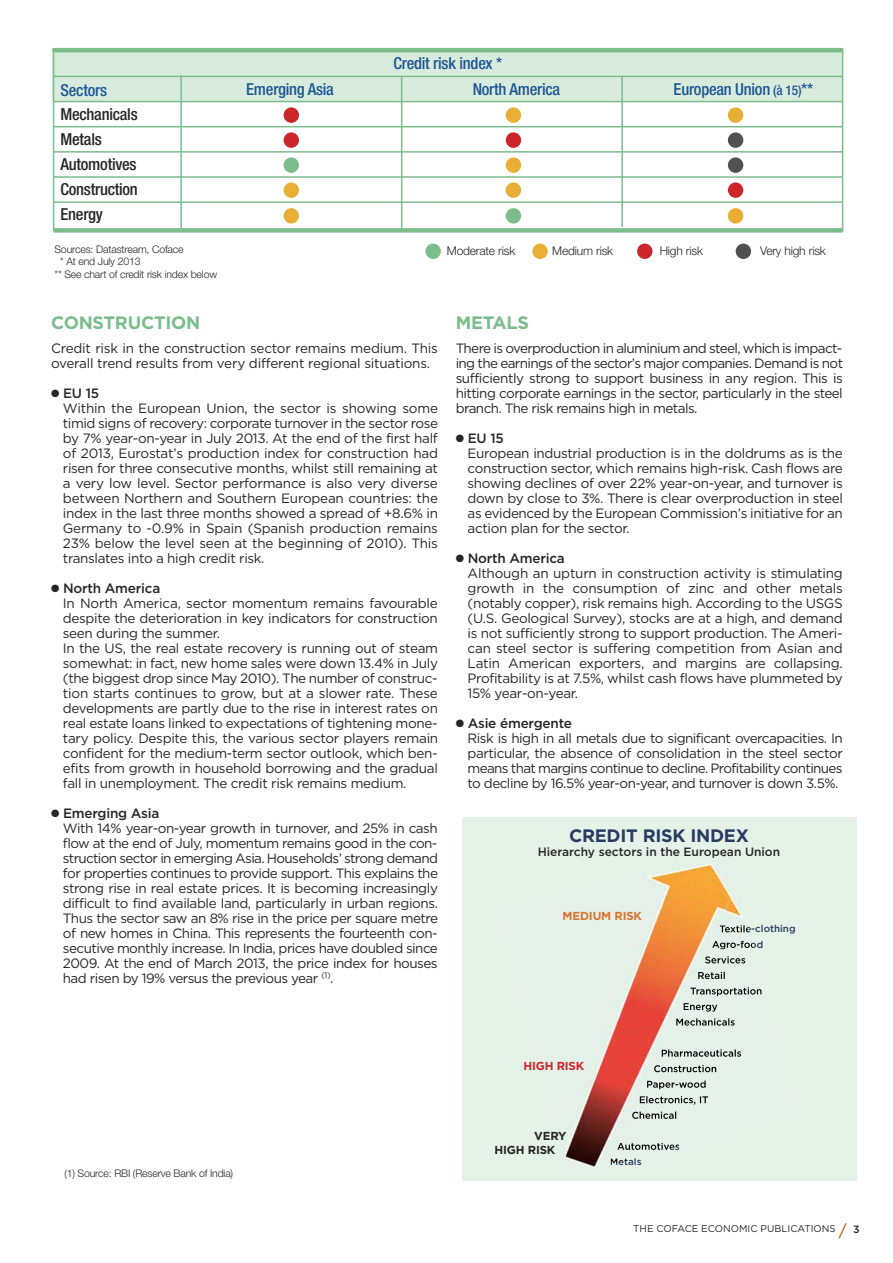
<style>
.page{position:relative;width:893px;height:1263px;background:#fff}
.page>*{position:absolute;margin:0;border:0;box-sizing:border-box;transform-origin:0 0}
.t1{font:700 18px "Gotham";letter-spacing:-.015em;color:#7cbd8c}
.t2{font:700 18px "Gotham";letter-spacing:-.015em;color:#283c63}
.t3{font:500 condensed 16.5px "Helvetica Neue LT Std";letter-spacing:-.015em;color:#1e5795}
.t4{font:500 condensed 16.5px/25.2px "Helvetica Neue LT Std";letter-spacing:-.015em;color:#272627}
.t5{font:13.5px/15px "Gotham";letter-spacing:-.025em;color:#272627}
.t6{font:300 12px "Helvetica Neue LT Std";letter-spacing:-.015em;color:#272627}
.t7{font:500 12px "Gotham";color:#272627}
.t8{font:700 11.55px/14px "Gotham";letter-spacing:-.015em;color:#272627}
.t9{font:700 11.55px "Gotham";letter-spacing:-.015em;color:#d9742d}
.t10{font:700 11.55px "Gotham";letter-spacing:-.015em;color:#cc262b}
.t11{font:300 10.5px/12.6px "Helvetica Neue LT Std";letter-spacing:-.015em;color:#272627}
.t12{font:500 10.5px "Gotham";color:#272627}
.t13{font:9.75px "Gotham";color:#272627}
.t14{font:500 9.75px "Gotham";color:#283c63}
.s1{font-size:13.5px}
.s2{font-weight:500}
</style>
<div class="page">
<svg style="left:838px;top:1223px;width:9px;height:16px"></svg>
<div style="left:181px;top:52px;width:661px;height:49px;background:#d8ebdd"></div>
<div style="left:53px;top:52px;width:128px;height:49px;background:#d8ebdd"></div>
<hr style="left:53px;top:76px;width:790px;height:1px;background:#7cbd8c">
<hr style="left:53px;top:101px;width:790px;height:1px;background:#7cbd8c">
<hr style="left:53px;top:126px;width:790px;height:1px;background:#7cbd8c">
<hr style="left:53px;top:151px;width:790px;height:2px;background:#7cbd8c">
<hr style="left:53px;top:176px;width:790px;height:2px;background:#7cbd8c">
<hr style="left:53px;top:201px;width:790px;height:2px;background:#7cbd8c">
<hr style="left:401px;top:77px;width:1px;height:154px;background:#7cbd8c">
<hr style="left:621px;top:77px;width:2px;height:150px;background:#7cbd8c">
<div style="left:284px;top:107px;width:15px;height:16px;background:#cc262b;border-radius:50%"></div>
<div style="left:284px;top:132px;width:15px;height:16px;background:#cc262b;border-radius:50%"></div>
<div style="left:284px;top:157px;width:15px;height:16px;background:#7cbd8c;border-radius:50%"></div>
<div style="left:284px;top:182px;width:15px;height:16px;background:#e9ae35;border-radius:50%"></div>
<hr style="left:842px;top:48px;width:1px;height:183px;background:#7cbd8c">
<hr style="left:53px;top:53px;width:1px;height:178px;background:#7cbd8c">
<hr style="left:180px;top:75px;width:2px;height:154px;background:#7cbd8c">
<hr style="left:52px;top:48px;width:791px;height:4px;background:#7cbd8c">
<div style="left:54px;top:228px;width:789px;height:5px;background:#7cbd8c"></div>
<div style="left:506px;top:107px;width:15px;height:16px;background:#e9ae35;border-radius:50%"></div>
<div style="left:506px;top:132px;width:15px;height:16px;background:#cc262b;border-radius:50%"></div>
<div style="left:506px;top:157px;width:15px;height:16px;background:#e9ae35;border-radius:50%"></div>
<div style="left:506px;top:182px;width:15px;height:16px;background:#e9ae35;border-radius:50%"></div>
<div style="left:728px;top:107px;width:15px;height:16px;background:#e9ae35;border-radius:50%"></div>
<div style="left:728px;top:132px;width:15px;height:16px;background:#525152;border-radius:50%"></div>
<div style="left:728px;top:157px;width:15px;height:16px;background:#525152;border-radius:50%"></div>
<div style="left:728px;top:182px;width:15px;height:16px;background:#cc262b;border-radius:50%"></div>
<div style="left:284px;top:208px;width:15px;height:16px;background:#e9ae35;border-radius:50%"></div>
<div style="left:506px;top:208px;width:15px;height:16px;background:#7cbd8c;border-radius:50%"></div>
<div style="left:728px;top:208px;width:15px;height:16px;background:#e9ae35;border-radius:50%"></div>
<div style="left:425px;top:244px;width:16px;height:15px;background:#7cbd8c;border-radius:50%"></div>
<div style="left:532px;top:244px;width:16px;height:15px;background:#e9ae35;border-radius:50%"></div>
<div style="left:637px;top:244px;width:15px;height:15px;background:#cc262b;border-radius:50%"></div>
<div style="left:736px;top:244px;width:15px;height:15px;background:#525152;border-radius:50%"></div>
<div style="left:463px;top:817px;width:394px;height:363px;background:#e5f2e8"></div>
<img style="left:564px;top:854px;width:165px;height:314px">
<img style="left:737px;top:925px;width:12px;height:8px">
<img style="left:737px;top:941px;width:16px;height:7px">
<img style="left:737px;top:958px;width:8px;height:5px">
<img style="left:737px;top:987px;width:24px;height:8px">
<img style="left:737px;top:1051px;width:4px;height:6px">
<img style="left:604px;top:886px;width:133px;height:281px">
<p class="t3" style="left:394px;top:58px;width:110px">Credit risk index *</p>
<p class="t3" style="left:61px;top:84px;width:48px">Sectors</p>
<p class="t3" style="left:246px;top:83px;width:89px">Emerging Asia</p>
<p class="t3" style="left:473px;top:83px;width:89px">North America</p>
<p class="t3" style="left:674px;top:83px;width:141px">European Union <span class="s1">(à 15)</span>**</p>
<p class="t4" style="left:61px;top:103px;width:79px">Mechanicals<br>Metals<br>Automotives<br>Construction<br>Energy</p>
<p class="t11" style="left:55px;top:244px;width:131px">Sources: Datastream, Coface</p>
<p class="t6" style="left:447px;top:247px;width:70px">Moderate risk</p>
<p class="t6" style="left:552px;top:247px;width:63px">Medium risk</p>
<p class="t6" style="left:660px;top:247px;width:45px">High risk</p>
<p class="t6" style="left:760px;top:247px;width:67px">Very high risk</p>
<p class="t11" style="left:55px;top:256px;width:164px;text-indent:6px">* At end July 2013<br>** See chart of credit risk index below</p>
<h1 class="t1" style="left:51px;top:312px;width:151px">CONSTRUCTION</h1>
<p class="t5" style="left:51px;top:340px;width:388px">Credit risk in the construction sector remains medium. This overall trend results from very different regional situations.</p>
<p class="t5" style="left:63px;top:385px;width:377px;text-indent:-12px">● <span class="s2">EU 15<br></span>Within the European Union, the sector is showing some timid signs of recovery: corporate turnover in the sector rose by 7% year-on-year in July 2013. At the end of the first half of 2013, Eurostat’s production index for construction had risen for three consecutive months, whilst still remaining at a very low level. Sector performance is also very diverse between Northern and Southern European countries: the index in the last three months showed a spread of +8.6% in Germany to -0.9% in Spain (Spanish production remains 23% below the level seen at the beginning of 2010). This translates into a high credit risk.</p>
<p class="t5" style="left:63px;top:580px;width:377px;text-indent:-12px">● <span class="s2">North America<br></span>In North America, sector momentum remains favourable despite the deterioration in key indicators for construction seen during the summer.<br>In the US, the real estate recovery is running out of steam somewhat: in fact, new home sales were down 13.4% in July (the biggest drop since May 2010). The number of construc&shy;tion starts continues to grow, but at a slower rate. These developments are partly due to the rise in interest rates on real estate loans linked to expectations of tightening mone&shy;tary policy. Despite this, the various sector players remain confident for the medium-term sector outlook, which ben&shy;efits from growth in household borrowing and the gradual fall in unemployment. The credit risk remains medium.</p>
<p class="t5" style="left:63px;top:805px;width:377px;text-indent:-12px">● <span class="s2">Emerging Asia<br></span>With 14% year-on-year growth in turnover, and 25% in cash flow at the end of July, momentum remains good in the con&shy;struction sector in emerging Asia. Households’ strong demand for properties continues to provide support. This explains the strong rise in real estate prices. It is becoming increasingly difficult to find available land, particularly in urban regions.<br>Thus the sector saw an 8% rise in the price per square metre of new homes in China. This represents the fourteenth con&shy;secutive monthly increase. In India, prices have doubled since 2009. At the end of March 2013, the price index for houses had risen by 19% versus the previous year <sup>(1)</sup>.</p>
<h1 class="t1" style="left:456px;top:312px;width:75px">METALS</h1>
<p class="t5" style="left:456px;top:340px;width:389px;text-align:justify">There is overproduction in aluminium and steel, which is impact&shy;ing the earnings of the sector’s major companies. Demand is not sufficiently strong to support business in any region. This is hitting corporate earnings in the sector, particularly in the steel branch. The risk remains high in metals.</p>
<p class="t5" style="left:468px;top:430px;width:377px;text-indent:-12px">● <span class="s2">EU 15<br></span>European industrial production is in the doldrums as is the construction sector, which remains high-risk. Cash flows are showing declines of over 22% year-on-year, and turnover is down by close to 3%. There is clear overproduction in steel as evidenced by the European Commission’s initiative for an action plan for the sector.</p>
<p class="t5" style="left:468px;top:550px;width:377px;text-indent:-12px">● <span class="s2">North America<br></span>Although an upturn in construction activity is stimulating growth in the consumption of zinc and other metals (notably copper), risk remains high. According to the USGS (U.S. Geological Survey), stocks are at a high, and demand is not sufficiently strong to support production. The Ameri&shy;can steel sector is suffering competition from Asian and Latin American exporters, and margins are collapsing.<br>Profitability is at 7.5%, whilst cash flows have plummeted by 15% year-on-year.</p>
<p class="t5" style="left:468px;top:715px;width:377px;text-indent:-12px">● <span class="s2">Asie émergente<br></span>Risk is high in all metals due to significant overcapacities. In particular, the absence of consolidation in the steel sector means that margins continue to decline. Profitability continues to decline by 16.5% year-on-year, and turnover is down 3.5%.</p>
<h1 class="t2" style="left:569px;top:825px;width:181px">CREDIT RISK INDEX</h1>
<p class="t7" style="left:538px;top:845px;width:244px">Hierarchy sectors in the European Union</p>
<p class="t9" style="left:563px;top:909px;width:81px">MEDIUM RISK</p>
<p class="t14" style="left:719px;top:923px;width:78px">Textile-clothing</p>
<p class="t11" style="left:64px;top:1168px;width:170px">(1) Source: RBI (Reserve Bank of India)</p>
<p class="t10" style="left:523px;top:1059px;width:62px">HIGH RISK</p>
<p class="t8" style="left:495px;top:1129px;width:74px;text-indent:40px">VERY<br>HIGH RISK</p>
<p class="t14" style="left:610px;top:1156px;width:33px">Metals</p>
<p class="t13" style="left:633px;top:1223px;width:204px">THE COFACE ECONOMIC PUBLICATIONS</p>
<p class="t12" style="left:853px;top:1223px;width:8px">3</p>
</div>
